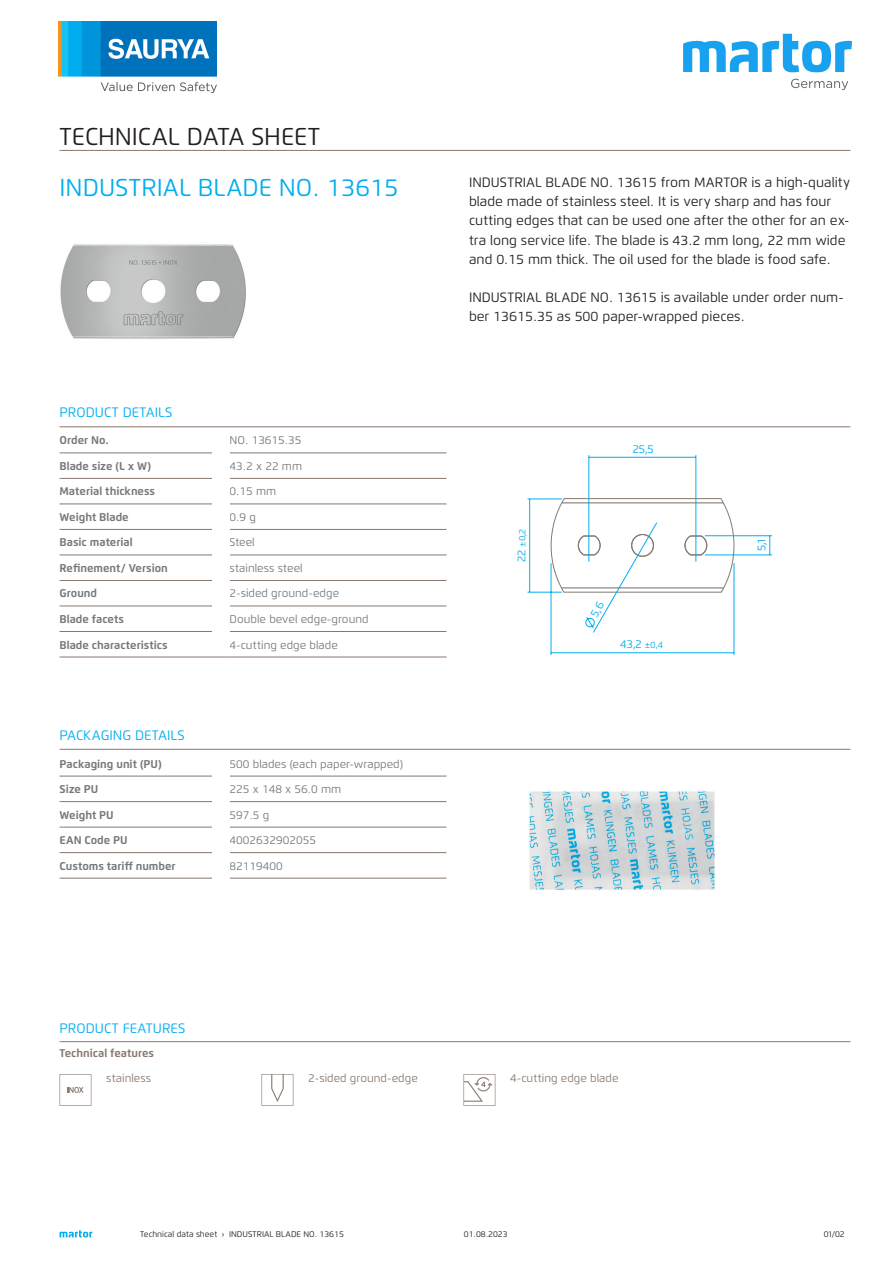
<style>
.page{position:relative;width:893px;height:1263px;background:#fff}
.page>*{position:absolute;margin:0;border:0;box-sizing:border-box;transform-origin:0 0}
.t1{font:24.3px "Flexo";color:#00aeef}
.t2{font:24.3px "Flexo";color:#231f20}
.t3{font:13.65px "Flexo";color:#00aeef}
.t4{font:13.5px/19.2px "Flexo";color:#231f20}
.t5{font:700 11.25px "Flexo";color:#76787b}
.t6{font:11.25px "Flexo";color:#76787b}
.t7{font:11.25px "Flexo";color:#89786e}
.t8{font:700 11.25px "Flexo";color:#89786e}
.t9{font:11.25px "Flexo";color:#00aeef}
.t10{font:9px "Flexo";color:#00aeef}
.t11{font:8.25px "Flexo";color:#231f20}
.s1{font-size:11.25px}
.s2{font-size:9px}
</style>
<div class="page">
<img style="left:60px;top:244px;width:186px;height:95px">
<svg style="left:527px;top:455px;width:245px;height:200px"></svg>
<img style="left:529px;top:791px;width:186px;height:99px">
<svg style="left:60px;top:1230px;width:32px;height:7px"></svg>
<hr style="left:60px;top:426px;width:790px;height:1px;background:#89786e">
<hr style="left:60px;top:150px;width:790px;height:1px;background:#89786e">
<hr style="left:230px;top:657px;width:216px;height:1px;background:#89786e">
<hr style="left:60px;top:657px;width:170px;height:1px;background:#89786e">
<hr style="left:230px;top:631px;width:216px;height:1px;background:#89786e">
<hr style="left:60px;top:631px;width:170px;height:1px;background:#89786e">
<hr style="left:230px;top:606px;width:216px;height:1px;background:#89786e">
<hr style="left:60px;top:606px;width:170px;height:1px;background:#89786e">
<hr style="left:230px;top:580px;width:216px;height:1px;background:#89786e">
<hr style="left:60px;top:580px;width:170px;height:1px;background:#89786e">
<hr style="left:230px;top:555px;width:216px;height:1px;background:#89786e">
<hr style="left:60px;top:555px;width:170px;height:1px;background:#89786e">
<hr style="left:230px;top:529px;width:216px;height:1px;background:#89786e">
<hr style="left:60px;top:529px;width:170px;height:1px;background:#89786e">
<hr style="left:230px;top:503px;width:216px;height:1px;background:#89786e">
<hr style="left:60px;top:503px;width:170px;height:1px;background:#89786e">
<hr style="left:230px;top:478px;width:216px;height:1px;background:#89786e">
<hr style="left:60px;top:478px;width:170px;height:1px;background:#89786e">
<hr style="left:230px;top:452px;width:216px;height:1px;background:#89786e">
<hr style="left:60px;top:452px;width:170px;height:1px;background:#89786e">
<div style="left:213px;top:429px;width:17px;height:220px;background:#fff"></div>
<hr style="left:60px;top:749px;width:790px;height:1px;background:#89786e">
<hr style="left:230px;top:878px;width:216px;height:1px;background:#89786e">
<hr style="left:60px;top:878px;width:170px;height:1px;background:#89786e">
<hr style="left:230px;top:852px;width:216px;height:1px;background:#89786e">
<hr style="left:60px;top:852px;width:170px;height:1px;background:#89786e">
<hr style="left:230px;top:827px;width:216px;height:1px;background:#89786e">
<hr style="left:60px;top:827px;width:170px;height:1px;background:#89786e">
<hr style="left:230px;top:801px;width:216px;height:1px;background:#89786e">
<hr style="left:60px;top:801px;width:170px;height:1px;background:#89786e">
<hr style="left:230px;top:776px;width:216px;height:1px;background:#89786e">
<hr style="left:60px;top:776px;width:170px;height:1px;background:#89786e">
<div style="left:213px;top:752px;width:17px;height:143px;background:#fff"></div>
<hr style="left:60px;top:1041px;width:790px;height:1px;background:#89786e">
<svg style="left:60px;top:1074px;width:31px;height:32px"></svg>
<svg style="left:261px;top:1074px;width:32px;height:32px"></svg>
<svg style="left:463px;top:1074px;width:32px;height:32px"></svg>
<img style="left:59px;top:21px;width:157px;height:71px">
<img style="left:683px;top:33px;width:168px;height:57px">
<svg style="left:585px;top:601px;width:19px;height:28px"></svg>
<h1 class="t2" style="left:60px;top:121px;width:262px">TECHNICAL DATA SHEET</h1>
<h1 class="t1" style="left:60px;top:172px;width:341px">INDUSTRIAL BLADE NO. 13615</h1>
<p class="t3" style="left:60px;top:404px;width:114px">PRODUCT DETAILS</p>
<p class="t5" style="left:60px;top:434px;width:51px">Order No.</p>
<p class="t6" style="left:230px;top:434px;width:73px">NO. 13615.35</p>
<p class="t5" style="left:60px;top:459px;width:93px">Blade size (L x W)</p>
<p class="t6" style="left:230px;top:459px;width:74px">43.2 x 22 mm</p>
<p class="t5" style="left:60px;top:485px;width:97px">Material thickness</p>
<p class="t6" style="left:230px;top:485px;width:48px">0.15 mm</p>
<p class="t5" style="left:60px;top:510px;width:71px">Weight Blade</p>
<p class="t6" style="left:230px;top:510px;width:28px">0.9 g</p>
<p class="t5" style="left:60px;top:536px;width:75px">Basic material</p>
<p class="t6" style="left:230px;top:536px;width:27px">Steel</p>
<p class="t5" style="left:60px;top:561px;width:110px">Refinement/ Version</p>
<p class="t6" style="left:230px;top:561px;width:75px">stainless steel</p>
<p class="t5" style="left:60px;top:587px;width:39px">Ground</p>
<p class="t6" style="left:230px;top:587px;width:111px">2-sided ground-edge</p>
<p class="t5" style="left:60px;top:612px;width:66px">Blade facets</p>
<p class="t6" style="left:230px;top:612px;width:141px">Double bevel edge-ground</p>
<p class="t5" style="left:60px;top:638px;width:110px">Blade characteristics</p>
<p class="t6" style="left:230px;top:638px;width:110px">4-cutting edge blade</p>
<p class="t3" style="left:60px;top:727px;width:127px">PACKAGING DETAILS</p>
<p class="t5" style="left:60px;top:757px;width:104px">Packaging unit (PU)</p>
<p class="t6" style="left:230px;top:757px;width:175px">500 blades (each paper-wrapped)</p>
<p class="t5" style="left:60px;top:782px;width:40px">Size PU</p>
<p class="t6" style="left:230px;top:782px;width:113px">225 x 148 x 56.0 mm</p>
<p class="t5" style="left:60px;top:808px;width:56px">Weight PU</p>
<p class="t6" style="left:230px;top:808px;width:41px">597.5 g</p>
<p class="t5" style="left:60px;top:833px;width:70px">EAN Code PU</p>
<p class="t6" style="left:230px;top:833px;width:88px">4002632902055</p>
<p class="t5" style="left:60px;top:859px;width:118px">Customs tariff number</p>
<p class="t6" style="left:230px;top:859px;width:55px">82119400</p>
<p class="t4" style="left:469px;top:173px;width:382px">INDUSTRIAL BLADE NO. 13615 from MARTOR is a high-quality blade made of stainless steel. It is very sharp and has four cutting edges that can be used one after the other for an ex&shy;tra long service life. The blade is 43.2 mm long, 22 mm wide and 0.15 mm thick. The oil used for the blade is food safe.</p>
<p class="t4" style="left:469px;top:288px;width:376px">INDUSTRIAL BLADE NO. 13615 is available under order num&shy;ber 13615.35 as 500 paper-wrapped pieces.</p>
<p class="t10" style="left:517px;top:562px;width:35px;rotate:-90deg"><span class="s1">22</span> ±0,2</p>
<p class="t9" style="left:633px;top:442px;width:22px">25,5</p>
<p class="t9" style="left:620px;top:638px;width:44px">43,2 <span class="s2">±0,4</span></p>
<p class="t9" style="left:755px;top:551px;width:14px;rotate:-90deg">5,1</p>
<p class="t3" style="left:60px;top:1020px;width:127px">PRODUCT FEATURES</p>
<p class="t8" style="left:60px;top:1046px;width:96px">Technical features</p>
<p class="t7" style="left:106px;top:1071px;width:46px">stainless</p>
<p class="t7" style="left:308px;top:1071px;width:111px">2-sided ground-edge</p>
<p class="t7" style="left:510px;top:1071px;width:110px">4-cutting edge blade</p>
<p class="t11" style="left:140px;top:1229px;width:205px">Technical data sheet › INDUSTRIAL BLADE NO. 13615</p>
<p class="t11" style="left:464px;top:1229px;width:45px">01.08.2023</p>
<p class="t11" style="left:824px;top:1229px;width:22px">01/02</p>
</div>
